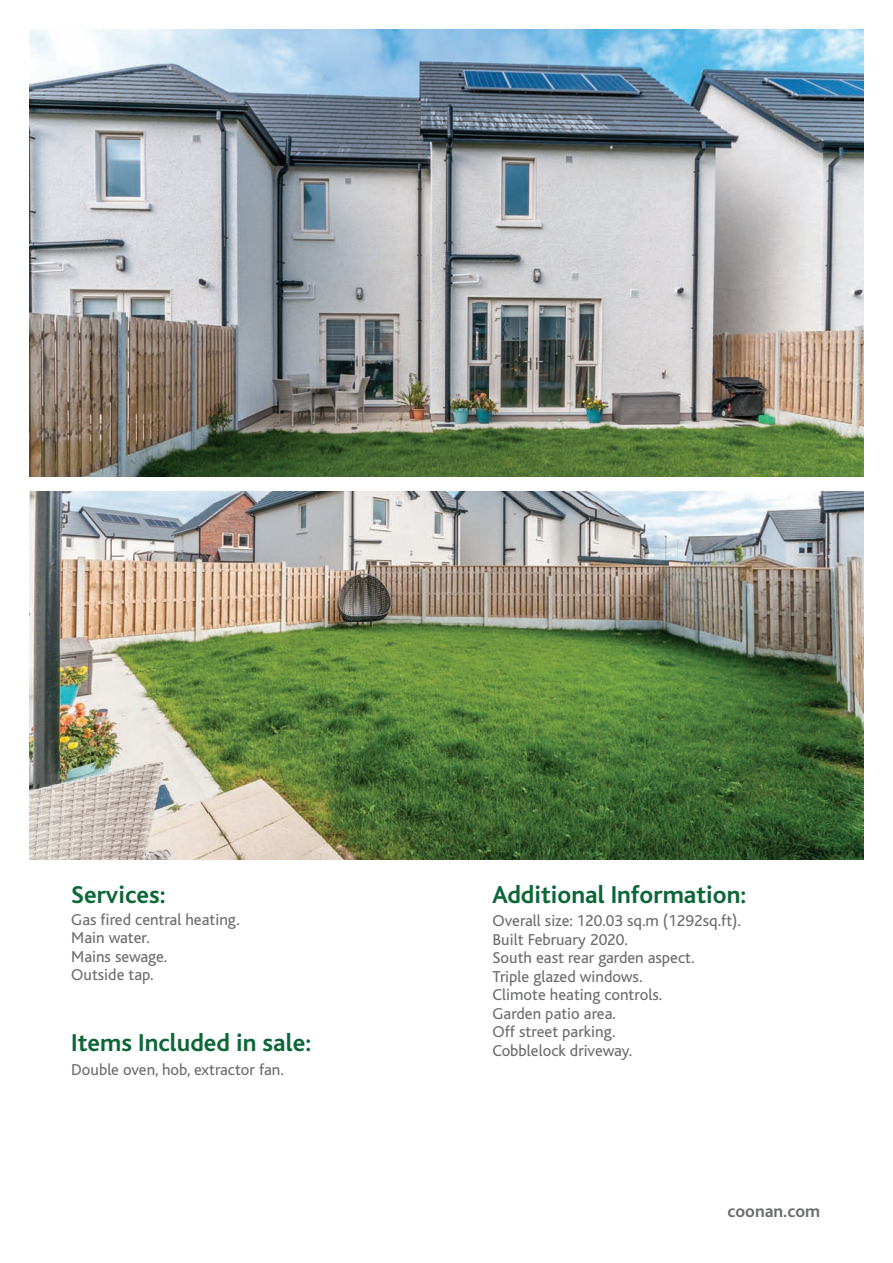
<style>
.page{position:relative;width:893px;height:1263px;background:#fff}
.page>*{position:absolute;margin:0;border:0;box-sizing:border-box;transform-origin:0 0}
.t1{font:700 25.5px "Bliss";color:#0c6638}
.t2{font:700 18px "Bliss";color:#6c6d70}
.t3{font:16.5px/18.6px "Bliss";color:#6c6d70}
</style>
<div class="page">
<img style="left:30px;top:30px;width:833px;height:446px">
<img style="left:30px;top:491px;width:833px;height:368px">
<h1 class="t1" style="left:71px;top:881px;width:96px">Services:</h1>
<h1 class="t1" style="left:492px;top:881px;width:256px">Additional Information:</h1>
<p class="t3" style="left:71px;top:910px;width:170px">Gas fired central heating.<br>Main water.<br>Mains sewage.<br>Outside tap.</p>
<h1 class="t1" style="left:71px;top:1030px;width:241px">Items Included in sale:</h1>
<p class="t3" style="left:71px;top:1060px;width:214px">Double oven, hob, extractor fan.</p>
<p class="t3" style="left:493px;top:912px;width:250px">Overall size: 120.03 sq.m (1292sq.ft).<br>Built February 2020.<br>South east rear garden aspect.<br>Triple glazed windows.<br>Climote heating controls.<br>Garden patio area.<br>Off street parking.<br>Cobblelock driveway.</p>
<p class="t2" style="left:727px;top:1202px;width:94px">coonan.com</p>
</div>
